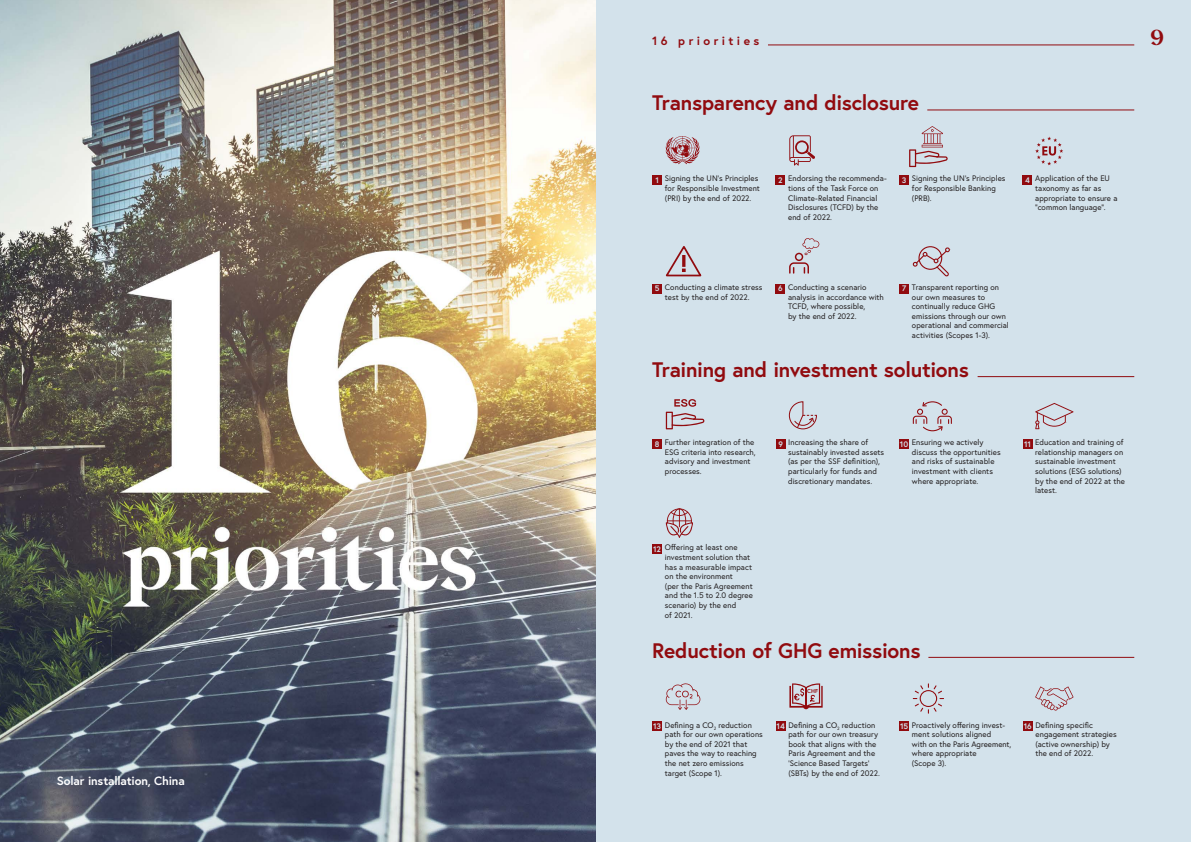
<style>
.page{position:relative;width:1191px;height:842px;background:#fff}
.page>*{position:absolute;margin:0;border:0;box-sizing:border-box;transform-origin:0 0}
.t1{font:600 22px "Beirut Display";color:#910b0f}
.t2{font:700 21px "Europa";letter-spacing:-.015em;color:#910b0f}
.t3{font:700 12px "Europa";letter-spacing:-.015em;color:#fff}
.t4{font:700 12px "Europa";letter-spacing:.285em;color:#910b0f}
.t5{font:8px/9.6px "Europa";letter-spacing:.005em;color:#231f20}
.t6{font:700 8px "Europa";letter-spacing:-.015em;color:#d3e2eb}
.t7{font:700 5.7px "Europa";color:#910b0f}
</style>
<div class="page">
<div style="left:595px;top:0;width:596px;height:842px;background:#d3e2eb"></div>
<img style="left:0;top:0;width:595px;height:842px">
<hr style="left:768px;top:45px;width:366px;height:1px;background:#910b0f">
<hr style="left:927px;top:110px;width:207px;height:1px;background:#910b0f">
<hr style="left:977px;top:376px;width:157px;height:1px;background:#910b0f">
<hr style="left:928px;top:657px;width:206px;height:1px;background:#910b0f">
<svg style="left:1035px;top:137px;width:28px;height:28px"></svg>
<svg style="left:665px;top:246px;width:37px;height:31px"></svg>
<svg style="left:912px;top:246px;width:38px;height:30px"></svg>
<svg style="left:666px;top:399px;width:38px;height:30px"></svg>
<svg style="left:1035px;top:403px;width:38px;height:26px"></svg>
<svg style="left:666px;top:508px;width:27px;height:30px"></svg>
<svg style="left:912px;top:683px;width:32px;height:31px"></svg>
<svg style="left:912px;top:401px;width:40px;height:30px"></svg>
<svg style="left:666px;top:136px;width:33px;height:28px"></svg>
<svg style="left:789px;top:238px;width:30px;height:36px"></svg>
<svg style="left:666px;top:683px;width:34px;height:27px"></svg>
<svg style="left:1035px;top:686px;width:38px;height:25px"></svg>
<svg style="left:909px;top:126px;width:38px;height:41px"></svg>
<svg style="left:789px;top:135px;width:26px;height:31px"></svg>
<svg style="left:789px;top:683px;width:33px;height:26px"></svg>
<svg style="left:788px;top:401px;width:29px;height:29px"></svg>
<div style="left:652px;top:175px;width:10px;height:10px;background:#910b0f"></div>
<div style="left:652px;top:439px;width:10px;height:10px;background:#910b0f"></div>
<div style="left:652px;top:544px;width:10px;height:10px;background:#910b0f"></div>
<div style="left:652px;top:721px;width:10px;height:10px;background:#910b0f"></div>
<div style="left:652px;top:284px;width:10px;height:10px;background:#910b0f"></div>
<div style="left:899px;top:175px;width:10px;height:10px;background:#910b0f"></div>
<div style="left:899px;top:439px;width:10px;height:10px;background:#910b0f"></div>
<div style="left:899px;top:721px;width:10px;height:10px;background:#910b0f"></div>
<div style="left:899px;top:284px;width:10px;height:10px;background:#910b0f"></div>
<div style="left:775px;top:175px;width:10px;height:10px;background:#910b0f"></div>
<div style="left:775px;top:439px;width:10px;height:10px;background:#910b0f"></div>
<div style="left:775px;top:721px;width:10px;height:10px;background:#910b0f"></div>
<div style="left:775px;top:284px;width:10px;height:10px;background:#910b0f"></div>
<div style="left:1022px;top:175px;width:10px;height:10px;background:#910b0f"></div>
<div style="left:1022px;top:439px;width:10px;height:10px;background:#910b0f"></div>
<div style="left:1022px;top:721px;width:10px;height:10px;background:#910b0f"></div>
<h3 class="t3" style="left:57px;top:773px;width:130px">Solar installation, China</h3>
<h3 class="t4" style="left:652px;top:33px;width:109px">16 priorities</h3>
<h1 class="t1" style="left:1150px;top:24px;width:16px">9</h1>
<h2 class="t2" style="left:652px;top:88px;width:268px">Transparency and disclosure</h2>
<p class="t5" style="left:665px;top:174px;width:96px">Signing the UN’s Principles for Responsible Investment (PRI) by the end of 2022.</p>
<p class="t6" style="left:655px;top:175px;width:5px">1</p>
<p class="t5" style="left:788px;top:174px;width:100px">Endorsing the recommenda&shy;tions of the Task Force on<br>Climate-Related Financial<br>Disclosures (TCFD) by the end of 2022.</p>
<p class="t6" style="left:778px;top:175px;width:6px">2</p>
<p class="t5" style="left:912px;top:174px;width:95px">Signing the UN’s Principles for Responsible Banking (PRB).</p>
<p class="t6" style="left:902px;top:175px;width:6px">3</p>
<p class="t5" style="left:1035px;top:174px;width:84px">Application of the EU taxonomy as far as appropriate to ensure a “common language”.</p>
<p class="t6" style="left:1025px;top:175px;width:6px">4</p>
<p class="t5" style="left:665px;top:282px;width:99px">Conducting a climate stress test by the end of 2022.</p>
<p class="t6" style="left:655px;top:283px;width:6px">5</p>
<p class="t5" style="left:788px;top:282px;width:97px">Conducting a scenario analysis in accordance with<br>TCFD, where possible,<br>by the end of 2022.</p>
<p class="t5" style="left:912px;top:282px;width:98px">Transparent reporting on our own measures to continually reduce GHG emissions through our own operational and commercial activities (Scopes 1-3).</p>
<p class="t6" style="left:778px;top:283px;width:6px">6</p>
<p class="t6" style="left:902px;top:283px;width:6px">7</p>
<h2 class="t2" style="left:652px;top:355px;width:318px">Training and investment solutions</h2>
<p class="t5" style="left:665px;top:437px;width:92px">Further integration of the<br>ESG criteria into research, advisory and investment processes.</p>
<p class="t6" style="left:655px;top:438px;width:6px">8</p>
<p class="t5" style="left:788px;top:437px;width:98px">Increasing the share of sustainably invested assets (as per the SSF definition), particularly for funds and discretionary mandates.</p>
<p class="t6" style="left:778px;top:438px;width:6px">9</p>
<p class="t5" style="left:912px;top:437px;width:90px">Ensuring we actively discuss the opportunities and risks of sustainable investment with clients where appropriate.</p>
<p class="t6" style="left:900px;top:438px;width:10px">10</p>
<p class="t5" style="left:1035px;top:437px;width:91px">Education and training of relationship managers on sustainable investment solutions (ESG solutions) by the end of 2022 at the latest.</p>
<p class="t6" style="left:1024px;top:438px;width:8px">11</p>
<p class="t5" style="left:665px;top:542px;width:90px">Offering at least one investment solution that has a measurable impact on the environment<br>(per the Paris Agreement and the 1.5 to 2.0 degree scenario) by the end<br>of 2021.</p>
<p class="t6" style="left:653px;top:543px;width:9px">12</p>
<h2 class="t2" style="left:652px;top:636px;width:270px">Reduction of GHG emissions</h2>
<p class="t5" style="left:665px;top:720px;width:99px">Defining a CO<sub>2</sub> reduction path for our own operations by the end of 2021 that paves the way to reaching the net zero emissions target (Scope 1).</p>
<p class="t6" style="left:653px;top:721px;width:9px">13</p>
<p class="t7" style="left:807px;top:687px;width:12px">CHF</p>
<p class="t5" style="left:788px;top:720px;width:93px">Defining a CO<sub>2</sub> reduction path for our own treasury book that aligns with the<br>Paris Agreement and the ‘Science Based Targets’ (SBTs) by the end of 2022.</p>
<p class="t6" style="left:776px;top:721px;width:10px">14</p>
<p class="t5" style="left:912px;top:720px;width:101px">Proactively offering invest&shy;ment solutions aligned<br>with on the Paris Agreement, where appropriate<br>(Scope 3).</p>
<p class="t6" style="left:900px;top:721px;width:10px">15</p>
<p class="t5" style="left:1035px;top:720px;width:83px">Defining specific engagement strategies (active ownership) by the end of 2022.</p>
<p class="t6" style="left:1023px;top:721px;width:9px">16</p>
</div>
